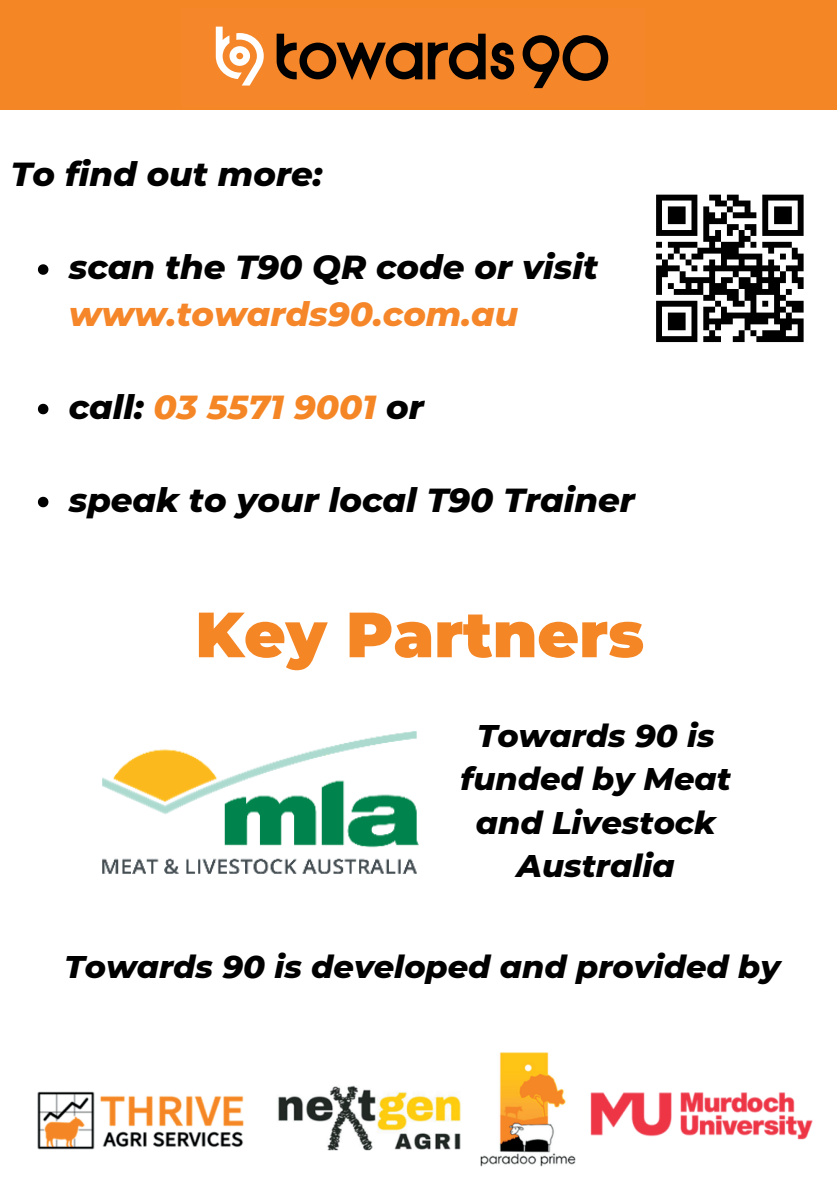
<style>
.page{position:relative;width:839px;height:1191px;background:#fff}
.page>*{position:absolute;margin:0;border:0;box-sizing:border-box;transform-origin:0 0}
.t1{font:900 63.8px "Montserrat";color:#f58626}
.t2{font:italic 800 34px "Montserrat";color:#000}
.t3{font:italic 800 34px "Montserrat";color:#f58629}
.t4{font:italic 800 34px "Montserrat";color:#f58626}
.t5{font:italic 800 32px/43.6px "Montserrat";color:#000;text-align:center}
.s1{color:#000}
</style>
<div class="page">
<img style="left:37px;top:1052px;width:776px;height:115px">
<img style="left:102px;top:731px;width:317px;height:143px">
<div style="left:656px;top:195px;width:41px;height:6px;background:#000"></div>
<div style="left:709px;top:195px;width:12px;height:6px;background:#000"></div>
<div style="left:726px;top:195px;width:12px;height:6px;background:#000"></div>
<div style="left:762px;top:195px;width:41px;height:6px;background:#000"></div>
<div style="left:715px;top:201px;width:11px;height:5px;background:#000"></div>
<div style="left:732px;top:201px;width:18px;height:5px;background:#000"></div>
<div style="left:668px;top:206px;width:17px;height:6px;background:#000"></div>
<svg style="left:703px;top:206px;width:6px;height:6px"></svg>
<svg style="left:744px;top:206px;width:6px;height:6px"></svg>
<div style="left:774px;top:206px;width:17px;height:6px;background:#000"></div>
<div style="left:668px;top:212px;width:17px;height:6px;background:#000"></div>
<div style="left:703px;top:212px;width:12px;height:6px;background:#000"></div>
<svg style="left:721px;top:206px;width:11px;height:12px"></svg>
<div style="left:732px;top:212px;width:24px;height:6px;background:#000"></div>
<div style="left:774px;top:212px;width:17px;height:6px;background:#000"></div>
<div style="left:668px;top:218px;width:17px;height:6px;background:#000"></div>
<div style="left:703px;top:218px;width:23px;height:6px;background:#000"></div>
<div style="left:774px;top:218px;width:17px;height:6px;background:#000"></div>
<svg style="left:656px;top:201px;width:6px;height:29px"></svg>
<svg style="left:691px;top:201px;width:6px;height:29px"></svg>
<div style="left:726px;top:224px;width:12px;height:6px;background:#000"></div>
<div style="left:744px;top:224px;width:12px;height:6px;background:#000"></div>
<svg style="left:762px;top:201px;width:6px;height:29px"></svg>
<svg style="left:797px;top:201px;width:6px;height:29px"></svg>
<div style="left:656px;top:230px;width:41px;height:6px;background:#000"></div>
<svg style="left:703px;top:224px;width:6px;height:12px"></svg>
<svg style="left:715px;top:230px;width:17px;height:6px"></svg>
<svg style="left:738px;top:230px;width:6px;height:6px"></svg>
<svg style="left:750px;top:230px;width:6px;height:6px"></svg>
<div style="left:762px;top:230px;width:41px;height:6px;background:#000"></div>
<div style="left:703px;top:236px;width:18px;height:6px;background:#000"></div>
<div style="left:738px;top:236px;width:12px;height:6px;background:#000"></div>
<svg style="left:709px;top:242px;width:6px;height:6px"></svg>
<div style="left:721px;top:242px;width:23px;height:6px;background:#000"></div>
<svg style="left:750px;top:242px;width:6px;height:6px"></svg>
<div style="left:762px;top:242px;width:29px;height:6px;background:#000"></div>
<div style="left:697px;top:248px;width:41px;height:6px;background:#000"></div>
<svg style="left:768px;top:248px;width:6px;height:6px"></svg>
<svg style="left:791px;top:248px;width:6px;height:6px"></svg>
<div style="left:721px;top:254px;width:41px;height:6px;background:#000"></div>
<svg style="left:780px;top:254px;width:5px;height:6px"></svg>
<div style="left:791px;top:254px;width:12px;height:6px;background:#000"></div>
<svg style="left:709px;top:260px;width:6px;height:5px"></svg>
<svg style="left:721px;top:260px;width:5px;height:5px"></svg>
<svg style="left:738px;top:260px;width:6px;height:5px"></svg>
<svg style="left:756px;top:260px;width:6px;height:5px"></svg>
<svg style="left:768px;top:260px;width:6px;height:5px"></svg>
<svg style="left:797px;top:260px;width:6px;height:5px"></svg>
<div style="left:703px;top:265px;width:77px;height:6px;background:#000"></div>
<div style="left:785px;top:265px;width:18px;height:6px;background:#000"></div>
<svg style="left:709px;top:271px;width:6px;height:6px"></svg>
<svg style="left:732px;top:271px;width:6px;height:6px"></svg>
<div style="left:750px;top:271px;width:12px;height:6px;background:#000"></div>
<svg style="left:768px;top:271px;width:6px;height:6px"></svg>
<svg style="left:780px;top:271px;width:5px;height:6px"></svg>
<svg style="left:791px;top:271px;width:6px;height:6px"></svg>
<div style="left:679px;top:277px;width:36px;height:6px;background:#000"></div>
<div style="left:721px;top:277px;width:11px;height:6px;background:#000"></div>
<div style="left:738px;top:277px;width:12px;height:6px;background:#000"></div>
<div style="left:756px;top:277px;width:29px;height:6px;background:#000"></div>
<div style="left:791px;top:277px;width:12px;height:6px;background:#000"></div>
<div style="left:709px;top:283px;width:17px;height:6px;background:#000"></div>
<div style="left:738px;top:283px;width:24px;height:6px;background:#000"></div>
<div style="left:768px;top:283px;width:12px;height:6px;background:#000"></div>
<svg style="left:797px;top:283px;width:6px;height:6px"></svg>
<svg style="left:656px;top:242px;width:47px;height:53px"></svg>
<div style="left:673px;top:289px;width:30px;height:6px;background:#000"></div>
<div style="left:709px;top:289px;width:29px;height:6px;background:#000"></div>
<div style="left:744px;top:289px;width:36px;height:6px;background:#000"></div>
<svg style="left:785px;top:289px;width:6px;height:6px"></svg>
<div style="left:703px;top:295px;width:12px;height:6px;background:#000"></div>
<div style="left:726px;top:295px;width:12px;height:6px;background:#000"></div>
<div style="left:744px;top:295px;width:12px;height:6px;background:#000"></div>
<div style="left:774px;top:295px;width:11px;height:6px;background:#000"></div>
<div style="left:656px;top:301px;width:41px;height:6px;background:#000"></div>
<div style="left:732px;top:301px;width:12px;height:6px;background:#000"></div>
<svg style="left:762px;top:301px;width:6px;height:6px"></svg>
<svg style="left:774px;top:301px;width:6px;height:6px"></svg>
<div style="left:785px;top:301px;width:18px;height:6px;background:#000"></div>
<div style="left:703px;top:307px;width:12px;height:6px;background:#000"></div>
<svg style="left:715px;top:301px;width:11px;height:12px"></svg>
<svg style="left:750px;top:301px;width:6px;height:12px"></svg>
<div style="left:774px;top:307px;width:11px;height:6px;background:#000"></div>
<div style="left:791px;top:307px;width:12px;height:6px;background:#000"></div>
<div style="left:668px;top:313px;width:17px;height:5px;background:#000"></div>
<svg style="left:703px;top:313px;width:6px;height:5px"></svg>
<div style="left:721px;top:313px;width:59px;height:5px;background:#000"></div>
<svg style="left:785px;top:313px;width:6px;height:5px"></svg>
<div style="left:668px;top:318px;width:17px;height:6px;background:#000"></div>
<div style="left:703px;top:318px;width:29px;height:6px;background:#000"></div>
<div style="left:744px;top:318px;width:24px;height:6px;background:#000"></div>
<div style="left:774px;top:318px;width:29px;height:6px;background:#000"></div>
<div style="left:668px;top:324px;width:17px;height:6px;background:#000"></div>
<div style="left:780px;top:324px;width:11px;height:6px;background:#000"></div>
<svg style="left:656px;top:307px;width:6px;height:29px"></svg>
<svg style="left:691px;top:307px;width:6px;height:29px"></svg>
<svg style="left:703px;top:324px;width:18px;height:12px"></svg>
<svg style="left:738px;top:324px;width:18px;height:12px"></svg>
<div style="left:762px;top:330px;width:23px;height:6px;background:#000"></div>
<svg style="left:797px;top:324px;width:6px;height:12px"></svg>
<div style="left:656px;top:336px;width:41px;height:6px;background:#000"></div>
<div style="left:703px;top:336px;width:18px;height:6px;background:#000"></div>
<div style="left:732px;top:336px;width:12px;height:6px;background:#000"></div>
<div style="left:756px;top:336px;width:47px;height:6px;background:#000"></div>
<svg style="left:38px;top:264px;width:10px;height:11px"></svg>
<svg style="left:38px;top:404px;width:10px;height:10px"></svg>
<svg style="left:38px;top:497px;width:10px;height:10px"></svg>
<div style="left:0;top:0;width:836px;height:110px;background:#f58626"></div>
<svg style="left:216px;top:27px;width:48px;height:59px"></svg>
<svg style="left:276px;top:34px;width:238px;height:46px"></svg>
<svg style="left:522px;top:35px;width:86px;height:53px"></svg>
<p class="t2" style="left:11px;top:153px;width:313px">To find out more:</p>
<p class="t2" style="left:69px;top:246px;width:531px">scan the T90 QR code or visit</p>
<p class="t3" style="left:69px;top:293px;width:451px">www.towards90.com.au</p>
<p class="t4" style="left:69px;top:386px;width:356px"><span class="s1">call:</span> 03 5571 9001 <span class="s1">or</span></p>
<p class="t2" style="left:69px;top:479px;width:567px">speak to your local T90 Trainer</p>
<h1 class="t1" style="left:195px;top:595px;width:450px">Key Partners</h1>
<p class="t5" style="left:460px;top:713px;width:272px">Towards 90 is funded by Meat and Livestock<br>Australia</p>
<p class="t5" style="left:64px;top:945px;width:717px">Towards 90 is developed and provided by</p>
</div>
